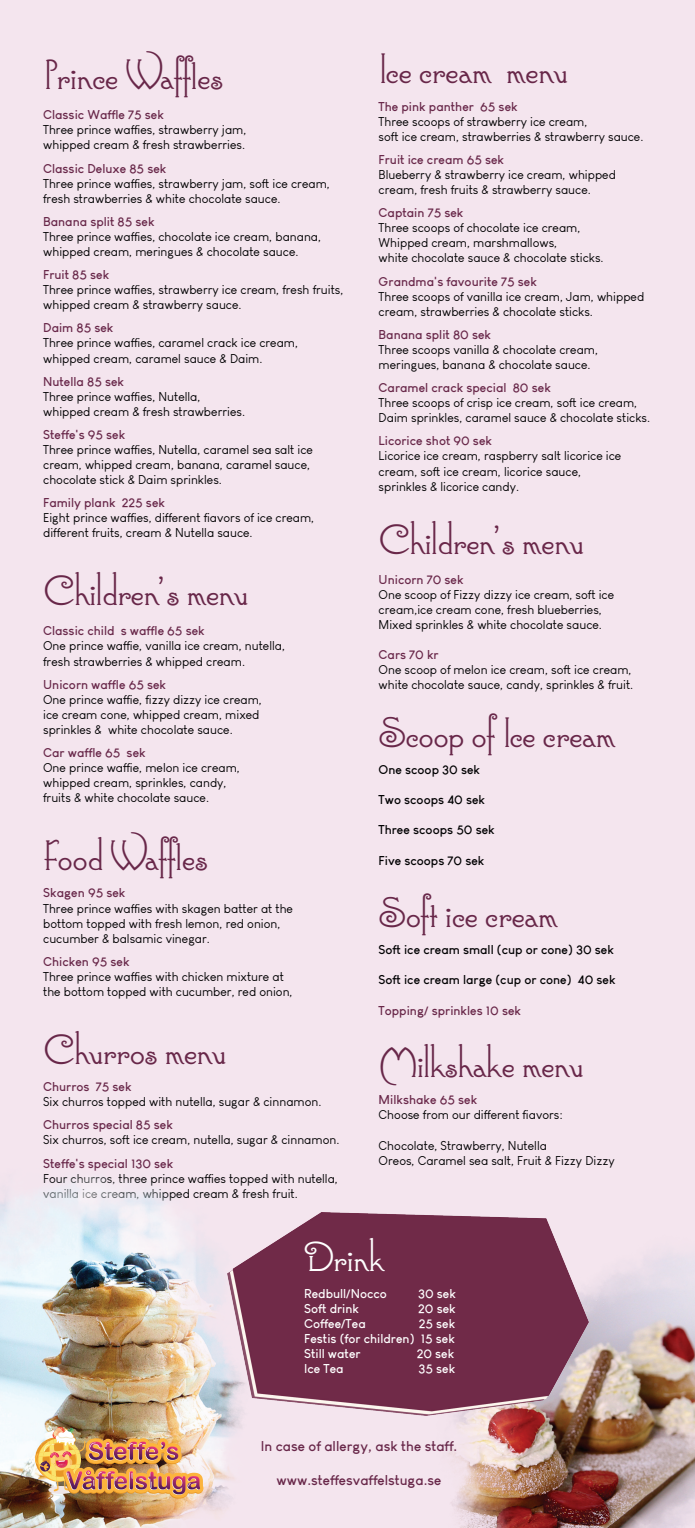
<style>
.page{position:relative;width:695px;height:1528px;background:#fff}
.page>*{position:absolute;margin:0;border:0;box-sizing:border-box;transform-origin:0 0}
.t1{font:31.39px "Connie";color:#682749}
.t2{font:31.39px "Connie";color:#692749}
.t3{font:31.39px "Connie";color:#fff}
.t4{font:700 13.96px "Louis George Cafe";color:#682749}
.t5{font:12.56px/15.1px "Louis George Cafe";color:#000001}
.t6{font:700 12.56px "Louis George Cafe";color:#682749}
.t7{font:700 12.56px "Louis George Cafe";color:#000001}
.t8{font:700 12.56px "Louis George Cafe";color:#fff}
.t9{font:700 12.56px "Louis George Cafe";color:#682648}
.t10{font:700 12.56px "Louis George Cafe";color:#692749}
.s1{font-weight:700;color:#682648}
</style>
<div class="page">
<div style="left:0;top:0;width:694px;height:1528px;background:#f4e5ee"></div>
<img style="left:0;top:1189px;width:242px;height:339px">
<img style="left:449px;top:1253px;width:245px;height:275px">
<img style="left:227px;top:1213px;width:361px;height:202px">
<img style="left:35px;top:1426px;width:168px;height:72px">
<p class="t1" style="left:43px;top:50px;width:181px">Prince Waffles</p>
<p class="t6" style="left:43px;top:107px;width:122px">Classic Waffle 75 sek</p>
<p class="t5" style="left:43px;top:122px;width:205px">Three prince waffles, strawberry jam,</p>
<p class="t5" style="left:43px;top:137px;width:203px">whipped cream &amp; fresh strawberries.</p>
<p class="t6" style="left:43px;top:160px;width:125px">Classic Deluxe 85 sek</p>
<p class="t5" style="left:43px;top:176px;width:288px">Three prince waffles, strawberry jam, soft ice cream, fresh strawberries &amp; white chocolate sauce.</p>
<p class="t6" style="left:43px;top:213px;width:113px">Banana split 85 sek</p>
<p class="t5" style="left:43px;top:229px;width:279px">Three prince waffles, chocolate ice cream, banana,</p>
<p class="t5" style="left:43px;top:244px;width:257px">whipped cream, meringues &amp; chocolate sauce.</p>
<p class="t6" style="left:43px;top:267px;width:68px">Fruit 85 sek</p>
<p class="t5" style="left:43px;top:282px;width:302px">Three prince waffles, strawberry ice cream, fresh fruits, whipped cream &amp; strawberry sauce.</p>
<p class="t6" style="left:43px;top:320px;width:72px">Daim 85 sek</p>
<p class="t5" style="left:43px;top:335px;width:256px">Three prince waffles, caramel crack ice cream, whipped cream, caramel sauce &amp; Daim.</p>
<p class="t6" style="left:43px;top:373px;width:82px">Nutella 85 sek</p>
<p class="t5" style="left:43px;top:389px;width:159px">Three prince waffles, Nutella,</p>
<p class="t5" style="left:43px;top:404px;width:203px">whipped cream &amp; fresh strawberries.</p>
<p class="t6" style="left:43px;top:426px;width:84px">Steffe's 95 sek</p>
<p class="t5" style="left:43px;top:442px;width:271px">Three prince waffles, Nutella, caramel sea salt ice cream, whipped cream, banana, caramel sauce, chocolate stick &amp; Daim sprinkles.</p>
<p class="t6" style="left:43px;top:495px;width:123px">Family plank 225 sek</p>
<p class="t5" style="left:43px;top:510px;width:272px">Eight prince waffles, different flavors of ice cream, different fruits, cream &amp; Nutella sauce.</p>
<p class="t1" style="left:43px;top:566px;width:206px">Children’s menu</p>
<p class="t6" style="left:43px;top:623px;width:163px">Classic child’s waffle 65 sek</p>
<p class="t5" style="left:43px;top:638px;width:243px">One prince waffle, vanilla ice cream, nutella, fresh strawberries &amp; whipped cream.</p>
<p class="t6" style="left:43px;top:676px;width:124px">Unicorn waffle 65 sek</p>
<p class="t5" style="left:43px;top:692px;width:220px">One prince waffle, fizzy dizzy ice cream, ice cream cone, whipped cream, mixed sprinkles &amp; white chocolate sauce.</p>
<p class="t6" style="left:43px;top:745px;width:104px">Car waffle 65 sek</p>
<p class="t5" style="left:43px;top:760px;width:198px">One prince waffle, melon ice cream, whipped cream, sprinkles, candy,</p>
<p class="t5" style="left:43px;top:790px;width:167px">fruits &amp; white chocolate sauce.</p>
<p class="t1" style="left:43px;top:831px;width:166px">Food Waffles</p>
<p class="t6" style="left:43px;top:885px;width:84px">Skagen 95 sek</p>
<p class="t5" style="left:43px;top:901px;width:251px">Three prince waffles with skagen batter at the bottom topped with fresh lemon, red onion, cucumber &amp; balsamic vinegar.</p>
<p class="t6" style="left:43px;top:953px;width:88px">Chicken 95 sek</p>
<p class="t5" style="left:43px;top:969px;width:251px">Three prince waffles with chicken mixture at the bottom topped with cucumber, red onion,</p>
<p class="t1" style="left:43px;top:1025px;width:184px">Churros menu</p>
<p class="t6" style="left:43px;top:1079px;width:90px">Churros 75 sek</p>
<p class="t5" style="left:43px;top:1094px;width:280px">Six churros topped with nutella, sugar &amp; cinnamon.</p>
<p class="t6" style="left:43px;top:1117px;width:131px">Churros special 85 sek</p>
<p class="t5" style="left:43px;top:1132px;width:298px">Six churros, soft ice cream, nutella, sugar &amp; cinnamon.</p>
<p class="t6" style="left:43px;top:1155px;width:132px">Steffe's special 130 sek</p>
<p class="t5" style="left:43px;top:1171px;width:296px">Four churros, three prince waffles topped with nutella, vanilla ice cream, whipped cream &amp; fresh fruit.</p>
<p class="t1" style="left:378px;top:44px;width:190px">Ice cream menu</p>
<p class="t6" style="left:378px;top:98px;width:141px">The pink panther 65 sek</p>
<p class="t5" style="left:378px;top:114px;width:266px">Three scoops of strawberry ice cream,<br>soft ice cream, strawberries &amp; strawberry sauce.</p>
<p class="t6" style="left:378px;top:151px;width:127px">Fruit ice cream 65 sek</p>
<p class="t5" style="left:378px;top:167px;width:239px">Blueberry &amp; strawberry ice cream, whipped cream, fresh fruits &amp; strawberry sauce.</p>
<p class="t6" style="left:378px;top:205px;width:86px">Captain 75 sek</p>
<p class="t5" style="left:378px;top:220px;width:203px">Three scoops of chocolate ice cream,</p>
<p class="t5" style="left:378px;top:235px;width:226px">Whipped cream, marshmallows,<br>white chocolate sauce &amp; chocolate sticks.</p>
<p class="t6" style="left:378px;top:273px;width:160px">Grandma's favourite 75 sek</p>
<p class="t5" style="left:378px;top:289px;width:267px">Three scoops of vanilla ice cream, Jam, whipped cream, strawberries &amp; chocolate sticks.</p>
<p class="t6" style="left:378px;top:326px;width:114px">Banana split 80 sek</p>
<p class="t5" style="left:378px;top:342px;width:221px">Three scoops vanilla &amp; chocolate cream, meringues, banana &amp; chocolate sauce.</p>
<p class="t6" style="left:378px;top:380px;width:174px">Caramel crack special 80 sek</p>
<p class="t5" style="left:378px;top:395px;width:273px">Three scoops of crisp ice cream, soft ice cream,<br>Daim sprinkles, caramel sauce &amp; chocolate sticks.</p>
<p class="t6" style="left:378px;top:433px;width:115px">Licorice shot 90 sek</p>
<p class="t5" style="left:378px;top:448px;width:244px">Licorice ice cream, raspberry salt licorice ice cream, soft ice cream, licorice sauce, sprinkles &amp; licorice candy.</p>
<p class="t2" style="left:378px;top:515px;width:206px">Children’s menu</p>
<p class="t10" style="left:378px;top:571px;width:86px">Unicorn 70 sek</p>
<p class="t5" style="left:378px;top:587px;width:237px">One scoop of Fizzy dizzy ice cream, soft ice cream,ice cream cone, fresh blueberries,</p>
<p class="t5" style="left:378px;top:617px;width:225px">Mixed sprinkles &amp; white chocolate sauce.</p>
<p class="t10" style="left:378px;top:646px;width:62px">Cars 70 kr</p>
<p class="t5" style="left:378px;top:662px;width:256px">One scoop of melon ice cream, soft ice cream, white chocolate sauce, candy, sprinkles &amp; fruit.</p>
<p class="t1" style="left:378px;top:708px;width:238px">Scoop of Ice cream</p>
<p class="t7" style="left:378px;top:762px;width:103px">One scoop 30 sek</p>
<p class="t7" style="left:378px;top:792px;width:108px">Two scoops 40 sek</p>
<p class="t7" style="left:378px;top:822px;width:118px">Three scoops 50 sek</p>
<p class="t7" style="left:378px;top:852px;width:107px">Five scoops 70 sek</p>
<p class="t1" style="left:378px;top:888px;width:180px">Soft ice cream</p>
<p class="t7" style="left:378px;top:942px;width:237px">Soft ice cream small (cup or cone) 30 sek</p>
<p class="t7" style="left:378px;top:972px;width:238px">Soft ice cream large (cup or cone) 40 sek</p>
<p class="t9" style="left:378px;top:1002px;width:144px">Topping/ sprinkles 10 sek</p>
<p class="t1" style="left:378px;top:1038px;width:206px">Milkshake menu</p>
<p class="t5" style="left:378px;top:1092px;width:185px"><span class="s1">Milkshake 65 sek<br></span>Choose from our different flavors:</p>
<p class="t5" style="left:378px;top:1138px;width:170px">Chocolate, Strawberry, Nutella</p>
<p class="t5" style="left:378px;top:1153px;width:237px">Oreos, Caramel sea salt, Fruit &amp; Fizzy Dizzy</p>
<p class="t3" style="left:304px;top:1232px;width:81px">Drink</p>
<p class="t8" style="left:304px;top:1285px;width:84px">Redbull/Nocco</p>
<p class="t8" style="left:418px;top:1285px;width:39px">30 sek</p>
<p class="t8" style="left:304px;top:1300px;width:56px">Soft drink</p>
<p class="t8" style="left:418px;top:1300px;width:39px">20 sek</p>
<p class="t8" style="left:304px;top:1315px;width:63px">Coffee/Tea</p>
<p class="t8" style="left:418px;top:1315px;width:38px">25 sek</p>
<p class="t8" style="left:304px;top:1330px;width:152px">Festis (for children) 15 sek</p>
<p class="t8" style="left:304px;top:1345px;width:58px">Still water</p>
<p class="t8" style="left:416px;top:1345px;width:39px">20 sek</p>
<p class="t8" style="left:304px;top:1360px;width:41px">Ice Tea</p>
<p class="t8" style="left:418px;top:1360px;width:38px">35 sek</p>
<p class="t4" style="left:261px;top:1437px;width:198px">In case of allergy, ask the staff.</p>
<p class="t4" style="left:276px;top:1471px;width:166px">www.steffesvaffelstuga.se</p>
</div>
